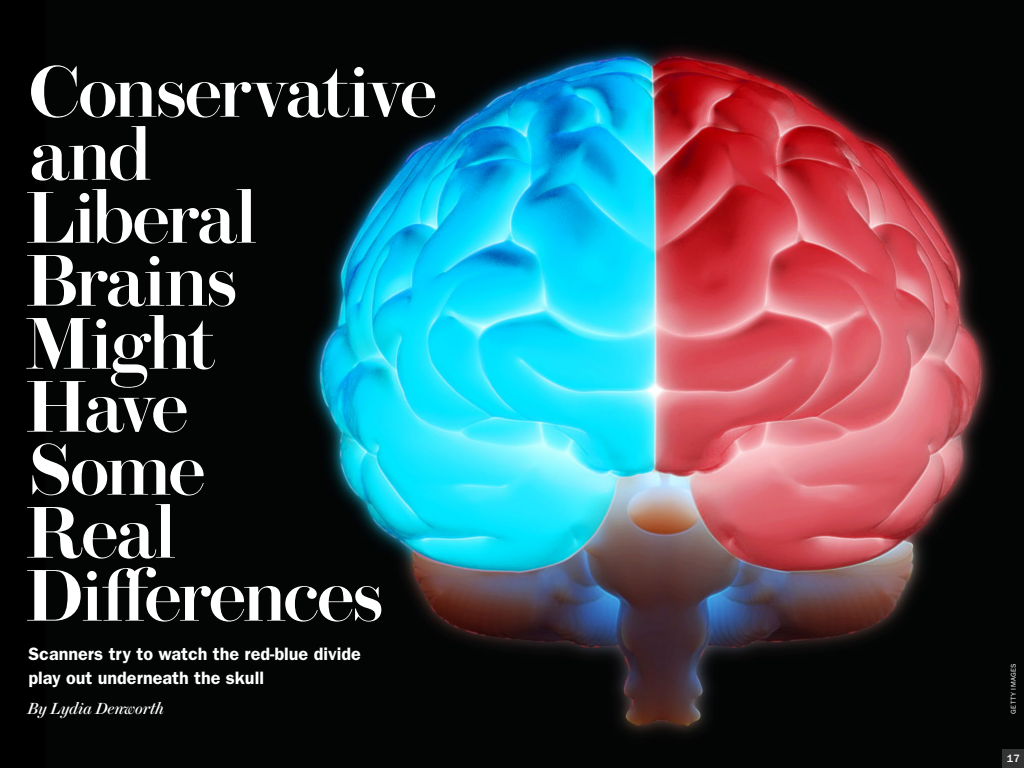
<style>
.page{position:relative;width:1024px;height:768px;background:#000}
.page>*{position:absolute;margin:0;border:0;box-sizing:border-box;transform-origin:0 0}
.t1{font:500 73px/63px "Brunel Poster";letter-spacing:-.015em;color:#fff}
.t2{font:600 18px/24px "ITC Franklin Gothic Std";color:#fff}
.t3{font:16px "Brunel Deck Italic No 2";color:#fff}
.t4{font:500 11px "ITC Franklin Gothic Std";color:#fff}
.t5{font:7px "ITC Franklin Gothic Std";letter-spacing:.065em;color:#fff}
</style>
<div class="page">
<img style="left:305px;top:42px;width:698px;height:726px">
<div style="left:1003px;top:749px;width:21px;height:19px;background:#333"></div>
<h1 class="t1" style="left:25px;top:58px;width:413px">Conservative and<br>Liberal<br>Brains<br>Might<br>Have<br>Some<br>Real<br>Differences</h1>
<p class="t2" style="left:28px;top:642px;width:334px">Scanners try to watch the red-blue divide play out underneath the skull</p>
<p class="t3" style="left:27px;top:699px;width:138px">By Lydia Denworth</p>
<p class="t5" style="left:1009px;top:714px;width:52px;rotate:-90deg">GETTY IMAGES</p>
<p class="t4" style="left:1007px;top:752px;width:14px">17</p>
</div>
